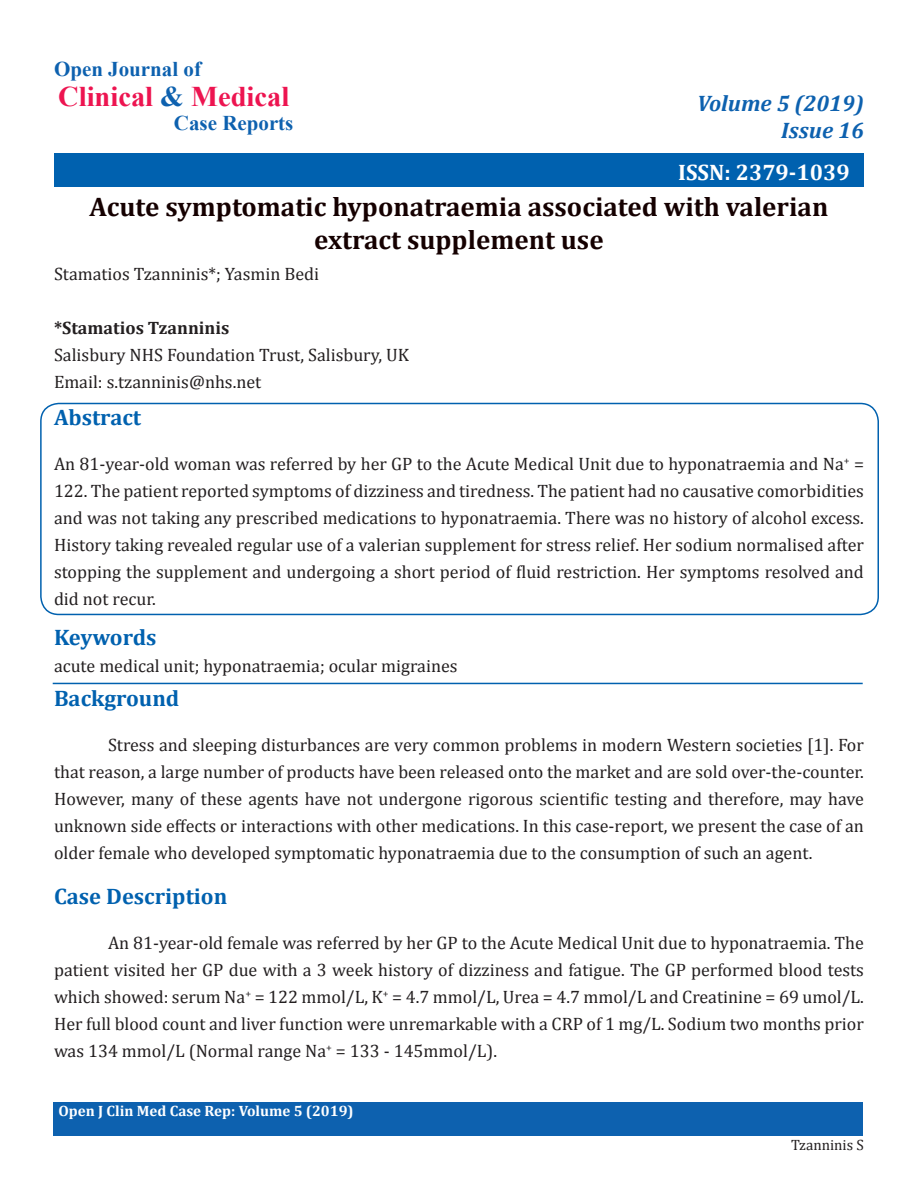
<style>
.page{position:relative;width:918px;height:1188px;background:#fff}
.page>*{position:absolute;margin:0;border:0;box-sizing:border-box;transform-origin:0 0}
.t1{font:700 28.5px "Times New Roman";color:#ed1450}
.t2{font:700 27px/33px "Cambria";color:#150000;text-align:center}
.t3{font:700 22.5px "Cambria";color:#0061af}
.t4{font:italic 700 22.5px "Cambria";color:#0d61af}
.t5{font:700 22.5px "Cambria";color:#fff}
.t6{font:700 21px "Times New Roman";color:#0d61af}
.t7{font:18px/27px "Cambria";color:#231f20;text-align:justify}
.t8{font:700 18px "Cambria";color:#231f20}
.t9{font:700 15px "Cambria";color:#fff}
.t10{font:15px "Cambria";color:#231f20}
.s1{color:#0d61af}
</style>
<div class="page">
<div style="left:54px;top:153px;width:810px;height:34px;background:#0061af"></div>
<div style="left:53px;top:1102px;width:810px;height:34px;background:#0d61af"></div>
<hr style="left:53px;top:683px;width:810px;height:1px;background:#0061af">
<div style="left:40px;top:403px;width:839px;height:212px;border:2px solid #0061af;border-radius:18px"></div>
<p class="t6" style="left:54px;top:54px;width:149px">Open Journal of</p>
<p class="t1" style="left:58px;top:76px;width:233px">Clinical <span class="s1">&amp;</span> Medical</p>
<p class="t6" style="left:174px;top:108px;width:121px">Case Reports</p>
<p class="t4" style="left:697px;top:88px;width:168px">Volume 5 (2019)</p>
<p class="t4" style="left:781px;top:115px;width:84px">Issue 16</p>
<p class="t5" style="left:678px;top:156px;width:173px">ISSN: 2379-1039</p>
<p class="t2" style="left:90px;top:189px;width:740px">Acute symptomatic hyponatraemia associated with valerian extract supplement use</p>
<p class="t7" style="left:54px;top:260px;width:267px">Stamatios Tzanninis*; Yasmin Bedi</p>
<p class="t8" style="left:54px;top:315px;width:177px">*Stamatios Tzanninis</p>
<p class="t7" style="left:54px;top:341px;width:357px">Salisbury NHS Foundation Trust, Salisbury, UK</p>
<p class="t7" style="left:54px;top:368px;width:209px">Email: s.tzanninis@nhs.net</p>
<p class="t3" style="left:54px;top:401px;width:89px">Abstract</p>
<p class="t7" style="left:54px;top:450px;width:812px">An 81-year-old woman was referred by her GP to the Acute Medical Unit due to hyponatraemia and Na<sup>+</sup> = 122. The patient reported symptoms of dizziness and tiredness. The patient had no causative comorbidities and was not taking any prescribed medications to hyponatraemia. There was no history of alcohol excess.<br>History taking revealed regular use of a valerian supplement for stress relief. Her sodium normalised after stopping the supplement and undergoing a short period of fluid restriction. Her symptoms resolved and did not recur.</p>
<p class="t3" style="left:54px;top:622px;width:104px">Keywords</p>
<p class="t7" style="left:54px;top:653px;width:405px">acute medical unit; hyponatraemia; ocular migraines</p>
<p class="t3" style="left:54px;top:682px;width:127px">Background</p>
<p class="t7" style="left:54px;top:731px;width:812px;text-indent:54px">Stress and sleeping disturbances are very common problems in modern Western societies [1]. For that reason, a large number of products have been released onto the market and are sold over-the-counter.<br>However, many of these agents have not undergone rigorous scientific testing and therefore, may have unknown side effects or interactions with other medications. In this case-report, we present the case of an older female who developed symptomatic hyponatraemia due to the consumption of such an agent.</p>
<p class="t3" style="left:54px;top:880px;width:175px">Case Description</p>
<p class="t7" style="left:54px;top:929px;width:812px;text-indent:54px">An 81-year-old female was referred by her GP to the Acute Medical Unit due to hyponatraemia. The patient visited her GP due with a 3 week history of dizziness and fatigue. The GP performed blood tests which showed: serum Na<sup>+</sup> = 122 mmol/L, K<sup>+</sup> = 4.7 mmol/L, Urea = 4.7 mmol/L and Creatinine = 69 umol/L.<br>Her full blood count and liver function were unremarkable with a CRP of 1 mg/L. Sodium two months prior was 134 mmol/L (Normal range Na<sup>+</sup> = 133 - 145mmol/L).</p>
<p class="t9" style="left:58px;top:1100px;width:297px">Open J Clin Med Case Rep: Volume 5 (2019)</p>
<p class="t10" style="left:791px;top:1136px;width:74px">Tzanninis S</p>
</div>
